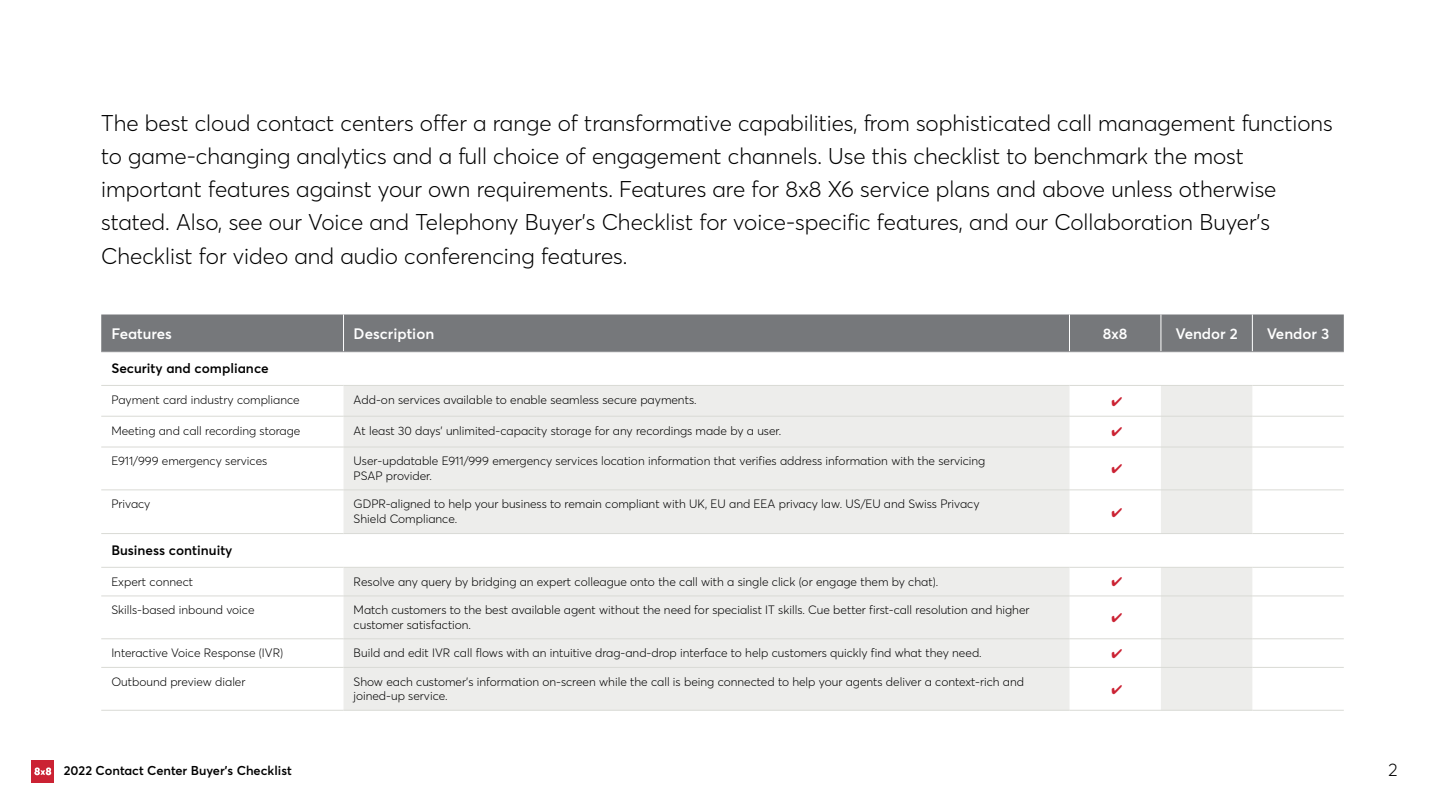
<style>
.page{position:relative;width:1440px;height:810px;background:#fff}
.page>*{position:absolute;margin:0;border:0;box-sizing:border-box;transform-origin:0 0}
.t1{font:300 22.5px/33px "Averta";color:#000101}
.t2{font:300 18px "Averta";color:#000101}
.t3{font:600 15px "Averta";color:#fff}
.t4{font:600 13.5px "Averta";color:#000}
.t5{font:600 12.75px "Averta";color:#000101}
.t6{font:300 12px/14.2px "Averta";color:#000}
</style>
<div class="page">
<div style="left:32px;top:760px;width:22px;height:23px;background:#cb2233"></div>
<svg style="left:34px;top:767px;width:17px;height:8px"></svg>
<div style="left:101px;top:315px;width:1243px;height:36px;background:#76787b"></div>
<svg style="left:101px;top:352px;width:1243px;height:138px"></svg>
<svg style="left:344px;top:386px;width:908px;height:324px;fill:#ededeb"></svg>
<hr style="left:343px;top:315px;width:1px;height:36px;background:#fff">
<hr style="left:1069px;top:315px;width:1px;height:36px;background:#fff">
<hr style="left:1161px;top:315px;width:1px;height:36px;background:#fff">
<hr style="left:1252px;top:315px;width:1px;height:36px;background:#fff">
<hr style="left:101px;top:710px;width:243px;height:1px;background:#d9dad5">
<hr style="left:344px;top:710px;width:726px;height:1px;background:#d9dad5">
<hr style="left:1070px;top:710px;width:91px;height:1px;background:#d9dad5">
<hr style="left:1161px;top:710px;width:91px;height:1px;background:#d9dad5">
<hr style="left:1252px;top:710px;width:92px;height:1px;background:#d9dad5">
<hr style="left:101px;top:351px;width:243px;height:1px;background:#898a8d">
<hr style="left:344px;top:351px;width:726px;height:1px;background:#898a8d">
<hr style="left:1070px;top:351px;width:91px;height:1px;background:#898a8d">
<hr style="left:1161px;top:351px;width:91px;height:1px;background:#898a8d">
<hr style="left:1252px;top:351px;width:92px;height:1px;background:#898a8d">
<hr style="left:101px;top:385px;width:243px;height:1px;background:#d9dad5">
<hr style="left:344px;top:385px;width:726px;height:1px;background:#d9dad5">
<hr style="left:1070px;top:385px;width:91px;height:1px;background:#d9dad5">
<hr style="left:1161px;top:385px;width:91px;height:1px;background:#d9dad5">
<hr style="left:1252px;top:385px;width:92px;height:1px;background:#d9dad5">
<hr style="left:101px;top:416px;width:243px;height:1px;background:#d9dad5">
<hr style="left:344px;top:416px;width:726px;height:1px;background:#d9dad5">
<hr style="left:1070px;top:416px;width:91px;height:1px;background:#d9dad5">
<hr style="left:1161px;top:416px;width:91px;height:1px;background:#d9dad5">
<hr style="left:1252px;top:416px;width:92px;height:1px;background:#d9dad5">
<hr style="left:101px;top:447px;width:243px;height:1px;background:#d9dad5">
<hr style="left:344px;top:447px;width:726px;height:1px;background:#d9dad5">
<hr style="left:1070px;top:447px;width:91px;height:1px;background:#d9dad5">
<hr style="left:1161px;top:447px;width:91px;height:1px;background:#d9dad5">
<hr style="left:1252px;top:447px;width:92px;height:1px;background:#d9dad5">
<hr style="left:101px;top:490px;width:243px;height:1px;background:#d9dad5">
<hr style="left:344px;top:490px;width:726px;height:1px;background:#d9dad5">
<hr style="left:1070px;top:490px;width:91px;height:1px;background:#d9dad5">
<hr style="left:1161px;top:490px;width:91px;height:1px;background:#d9dad5">
<hr style="left:1252px;top:490px;width:92px;height:1px;background:#d9dad5">
<hr style="left:101px;top:533px;width:243px;height:1px;background:#d9dad5">
<hr style="left:344px;top:533px;width:726px;height:1px;background:#d9dad5">
<hr style="left:1070px;top:533px;width:91px;height:1px;background:#d9dad5">
<hr style="left:1161px;top:533px;width:91px;height:1px;background:#d9dad5">
<hr style="left:1252px;top:533px;width:92px;height:1px;background:#d9dad5">
<hr style="left:101px;top:567px;width:243px;height:1px;background:#d9dad5">
<hr style="left:344px;top:567px;width:726px;height:1px;background:#d9dad5">
<hr style="left:1070px;top:567px;width:91px;height:1px;background:#d9dad5">
<hr style="left:1161px;top:567px;width:91px;height:1px;background:#d9dad5">
<hr style="left:1252px;top:567px;width:92px;height:1px;background:#d9dad5">
<hr style="left:101px;top:596px;width:243px;height:1px;background:#d9dad5">
<hr style="left:344px;top:596px;width:726px;height:1px;background:#d9dad5">
<hr style="left:1070px;top:596px;width:91px;height:1px;background:#d9dad5">
<hr style="left:1161px;top:596px;width:91px;height:1px;background:#d9dad5">
<hr style="left:1252px;top:596px;width:92px;height:1px;background:#d9dad5">
<hr style="left:101px;top:639px;width:243px;height:1px;background:#d9dad5">
<hr style="left:344px;top:639px;width:726px;height:1px;background:#d9dad5">
<hr style="left:1070px;top:639px;width:91px;height:1px;background:#d9dad5">
<hr style="left:1161px;top:639px;width:91px;height:1px;background:#d9dad5">
<hr style="left:1252px;top:639px;width:92px;height:1px;background:#d9dad5">
<hr style="left:101px;top:667px;width:243px;height:1px;background:#d9dad5">
<hr style="left:344px;top:667px;width:726px;height:1px;background:#d9dad5">
<hr style="left:1070px;top:667px;width:91px;height:1px;background:#d9dad5">
<hr style="left:1161px;top:667px;width:91px;height:1px;background:#d9dad5">
<hr style="left:1252px;top:667px;width:92px;height:1px;background:#d9dad5">
<svg style="left:1112px;top:397px;width:10px;height:9px"></svg>
<svg style="left:1112px;top:427px;width:10px;height:10px"></svg>
<svg style="left:1112px;top:464px;width:10px;height:9px"></svg>
<svg style="left:1112px;top:507px;width:10px;height:10px"></svg>
<svg style="left:1112px;top:577px;width:10px;height:10px"></svg>
<svg style="left:1112px;top:613px;width:10px;height:9px"></svg>
<svg style="left:1112px;top:649px;width:10px;height:9px"></svg>
<svg style="left:1112px;top:685px;width:10px;height:9px"></svg>
<p class="t1" style="left:101px;top:106px;width:1233px">The best cloud contact centers offer a range of transformative capabilities, from sophisticated call management functions to game-changing analytics and a full choice of engagement channels. Use this checklist to benchmark the most important features against your own requirements. Features are for 8x8 X6 service plans and above unless otherwise stated. Also, see our Voice and Telephony Buyer’s Checklist for voice-specific features, and our Collaboration Buyer’s Checklist for video and audio conferencing features.</p>
<p class="t3" style="left:111px;top:323px;width:62px">Features</p>
<p class="t3" style="left:354px;top:323px;width:82px">Description</p>
<p class="t3" style="left:1103px;top:323px;width:26px">8x8</p>
<p class="t3" style="left:1175px;top:323px;width:64px">Vendor 2</p>
<p class="t3" style="left:1267px;top:323px;width:64px">Vendor 3</p>
<p class="t4" style="left:111px;top:359px;width:159px">Security and compliance</p>
<p class="t6" style="left:111px;top:392px;width:190px">Payment card industry compliance</p>
<p class="t6" style="left:354px;top:392px;width:344px">Add-on services available to enable seamless secure payments.</p>
<p class="t6" style="left:111px;top:423px;width:191px">Meeting and call recording storage</p>
<p class="t6" style="left:354px;top:423px;width:429px">At least 30 days’ unlimited-capacity storage for any recordings made by a user.</p>
<p class="t6" style="left:111px;top:454px;width:158px">E911/999 emergency services</p>
<p class="t6" style="left:354px;top:454px;width:633px">User-updatable E911/999 emergency services location information that verifies address information with the servicing<br>PSAP provider.</p>
<p class="t6" style="left:111px;top:497px;width:41px">Privacy</p>
<p class="t6" style="left:354px;top:497px;width:627px">GDPR-aligned to help your business to remain compliant with UK, EU and EEA privacy law. US/EU and Swiss Privacy<br>Shield Compliance.</p>
<p class="t4" style="left:111px;top:541px;width:123px">Business continuity</p>
<p class="t6" style="left:111px;top:574px;width:83px">Expert connect</p>
<p class="t6" style="left:354px;top:574px;width:586px">Resolve any query by bridging an expert colleague onto the call with a single click (or engage them by chat).</p>
<p class="t6" style="left:111px;top:603px;width:145px">Skills-based inbound voice</p>
<p class="t6" style="left:354px;top:603px;width:677px">Match customers to the best available agent without the need for specialist IT skills. Cue better first-call resolution and higher customer satisfaction.</p>
<p class="t6" style="left:111px;top:645px;width:173px">Interactive Voice Response (IVR)</p>
<p class="t6" style="left:354px;top:645px;width:630px">Build and edit IVR call flows with an intuitive drag-and-drop interface to help customers quickly find what they need.</p>
<p class="t6" style="left:111px;top:674px;width:136px">Outbound preview dialer</p>
<p class="t6" style="left:354px;top:674px;width:672px">Show each customer’s information on-screen while the call is being connected to help your agents deliver a context-rich and joined-up service.</p>
<p class="t5" style="left:64px;top:762px;width:229px">2022 Contact Center Buyer’s Checklist</p>
<h2 class="t2" style="left:1389px;top:758px;width:11px">2</h2>
</div>
